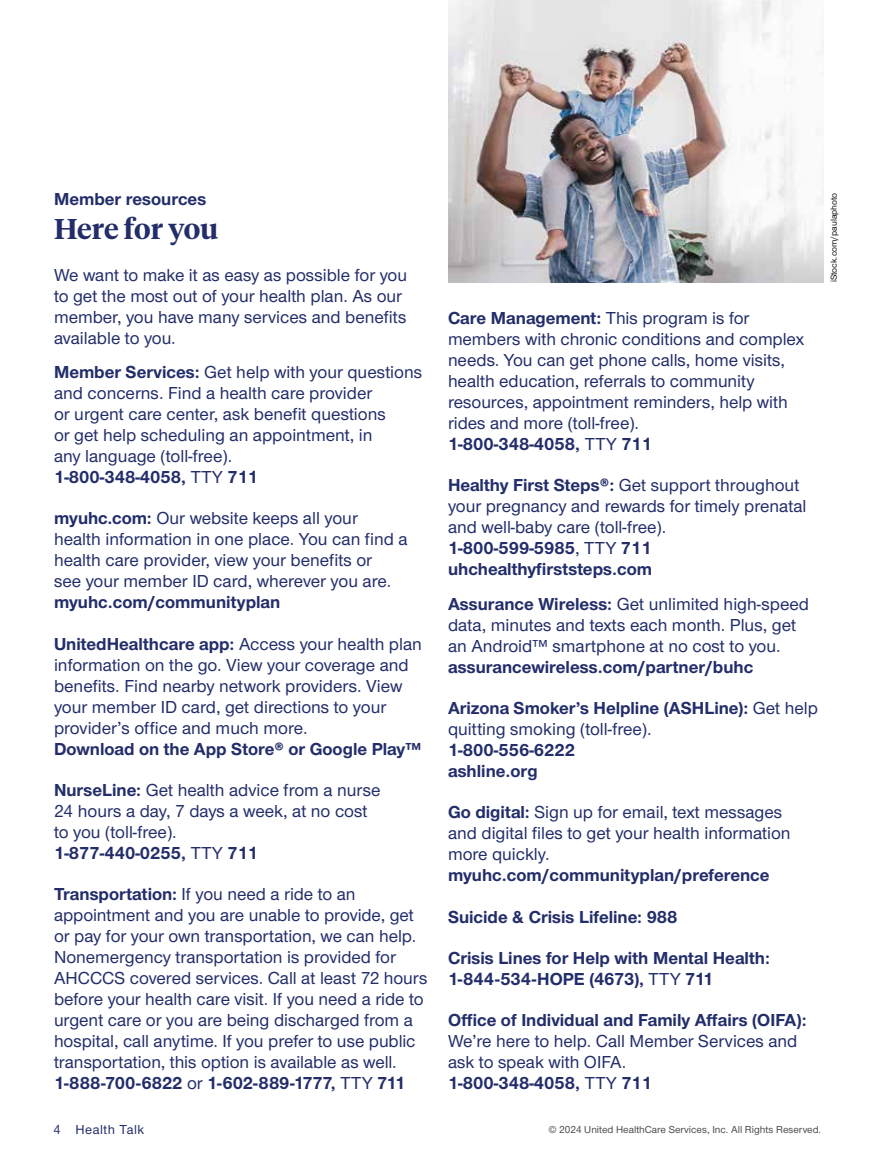
<style>
.page{position:relative;width:878px;height:1161px;background:#fff}
.page>*{position:absolute;margin:0;border:0;box-sizing:border-box;transform-origin:0 0}
.Summary_allnested_2_or_3_column_AMC{font:600 28.5px "UHC Serif Headline";color:#222d6a}
.Summary_allnested_2_or_3_column_AMC-2{font:500 18px/21px "UHC Sans";color:#222d6a}
.Summary_allnested_2_or_3_column_AMC-3{font:700 18px/21px "UHC Sans";color:#222d6a}
.Sans_no_indent_AMC{font:500 18px/21px "UHC Sans";color:#222d6a}
.t1{font:500 13.5px "UHC Sans";letter-spacing:.04em;color:#222d6a}
.Legal_language_AMC{font:500 10.5px "UHC Sans";color:#4a4c4b}
.Legal_language_AMC-2{font:500 9px "UHC Sans";color:#121212}
.s1{font-weight:700}
.s2{font-weight:500}
</style>
<div class="page">
<img style="left:448px;top:0;width:376px;height:282px">
<p class="Summary_allnested_2_or_3_column_AMC-3" style="left:54px;top:188px;width:154px">Member resources</p>
<p class="Summary_allnested_2_or_3_column_AMC" style="left:54px;top:210px;width:166px">Here for you</p>
<p class="Sans_no_indent_AMC" style="left:54px;top:263px;width:354px">We want to make it as easy as possible for you to get the most out of your health plan. As our member, you have many services and benefits available to you.</p>
<p class="Summary_allnested_2_or_3_column_AMC-2" style="left:54px;top:361px;width:369px"><span class="s1">Member Services:</span> Get help with your questions and concerns. Find a health care provider<br>or urgent care center, ask benefit questions<br>or get help scheduling an appointment, in<br>any language (toll-free).<br><span class="s1">1-800-348-4058,</span> TTY <span class="s1">711</span></p>
<p class="Summary_allnested_2_or_3_column_AMC-2" style="left:54px;top:507px;width:355px"><span class="s1">myuhc.com:</span> Our website keeps all your health information in one place. You can find a health care provider, view your benefits or<br>see your member ID card, wherever you are. <span class="s1">myuhc.com/communityplan</span></p>
<p class="Summary_allnested_2_or_3_column_AMC-2" style="left:54px;top:632px;width:369px"><span class="s1">UnitedHealthcare app:</span> Access your health plan information on the go. View your coverage and benefits. Find nearby network providers. View your member ID card, get directions to your provider’s office and much more.<br><span class="s1">Download on the App Store® or Google Play™</span></p>
<p class="Summary_allnested_2_or_3_column_AMC-2" style="left:54px;top:778px;width:328px"><span class="s1">NurseLine:</span> Get health advice from a nurse<br>24 hours a day, 7 days a week, at no cost to you (toll-free).<br><span class="s1">1-877-440-0255,</span> TTY <span class="s1">711</span></p>
<p class="Summary_allnested_2_or_3_column_AMC-2" style="left:54px;top:883px;width:375px"><span class="s1">Transportation:</span> If you need a ride to an appointment and you are unable to provide, get or pay for your own transportation, we can help.<br>Nonemergency transportation is provided for AHCCCS covered services. Call at least 72 hours before your health care visit. If you need a ride to urgent care or you are being discharged from a hospital, call anytime. If you prefer to use public transportation, this option is available as well.<br><span class="s1">1-888-700-6822</span> or <span class="s1">1-602-889-1777,</span> TTY <span class="s1">711</span></p>
<p class="Summary_allnested_2_or_3_column_AMC-2" style="left:448px;top:307px;width:357px"><span class="s1">Care Management:</span> This program is for members with chronic conditions and complex needs. You can get phone calls, home visits, health education, referrals to community resources, appointment reminders, help with rides and more (toll-free).<br><span class="s1">1-800-348-4058,</span> TTY <span class="s1">711</span></p>
<p class="Summary_allnested_2_or_3_column_AMC-2" style="left:448px;top:474px;width:360px"><span class="s1">Healthy First Steps®:</span> Get support throughout your pregnancy and rewards for timely prenatal and well-baby care (toll-free).<br><span class="s1">1-800-599-5985</span>, TTY <span class="s1">711 uhchealthyfirststeps.com</span></p>
<p class="Summary_allnested_2_or_3_column_AMC-2" style="left:448px;top:592px;width:362px"><span class="s1">Assurance Wireless:</span> Get unlimited high-speed data, minutes and texts each month. Plus, get an Android™ smartphone at no cost to you. <span class="s1">assurancewireless.com/partner/buhc</span></p>
<p class="Summary_allnested_2_or_3_column_AMC-3" style="left:448px;top:697px;width:371px">Arizona Smoker’s Helpline (ASHLine): <span class="s2">Get help quitting smoking (toll-free).<br></span>1-800-556-6222<br>ashline.org</p>
<p class="Summary_allnested_2_or_3_column_AMC-2" style="left:448px;top:801px;width:344px"><span class="s1">Go digital:</span> Sign up for email, text messages and digital files to get your health information more quickly. <span class="s1">myuhc.com/communityplan/preference</span></p>
<p class="Summary_allnested_2_or_3_column_AMC-3" style="left:448px;top:905px;width:231px">Suicide &amp; Crisis Lifeline: 988</p>
<p class="Summary_allnested_2_or_3_column_AMC-3" style="left:448px;top:947px;width:323px">Crisis Lines for Help with Mental Health:<br>1-844-534-HOPE (4673), <span class="s2">TTY</span> 711</p>
<p class="Summary_allnested_2_or_3_column_AMC-3" style="left:448px;top:1009px;width:360px">Office of Individual and Family Affairs (OIFA):<br><span class="s2">We’re here to help. Call Member Services and ask to speak with OIFA.<br></span>1-800-348-4058, <span class="s2">TTY</span> 711</p>
<p class="Legal_language_AMC-2" style="left:827px;top:282px;width:91px;rotate:-90deg">iStock.com/paulaphoto</p>
<p class="t1" style="left:54px;top:1120px;width:92px">4 Health Talk</p>
<p class="Legal_language_AMC" style="left:548px;top:1122px;width:274px">© 2024 United HealthCare Services, Inc. All Rights Reserved.</p>
</div>
